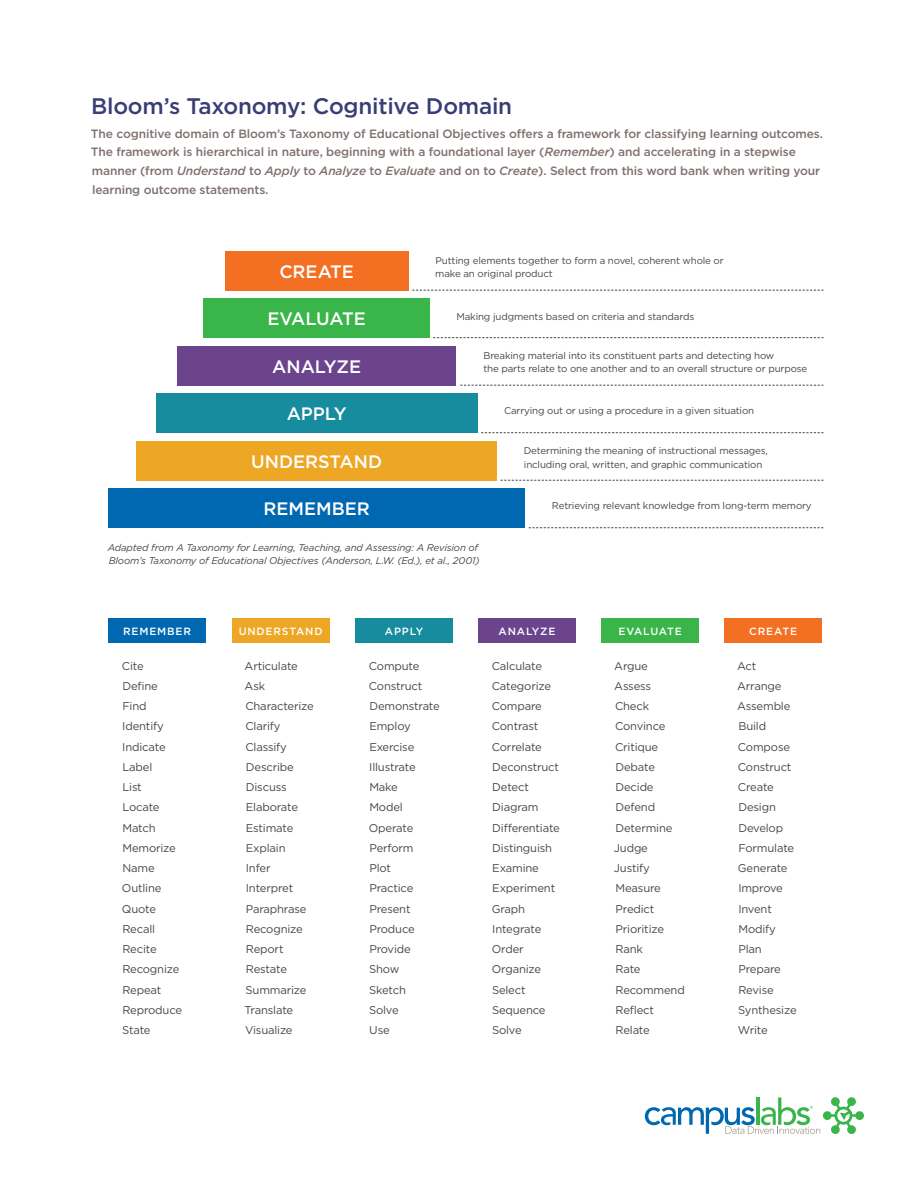
<style>
.page{position:relative;width:918px;height:1188px;background:#fff}
.page>*{position:absolute;margin:0;border:0;box-sizing:border-box;transform-origin:0 0}
.t1{font:500 22.5px "Gotham";letter-spacing:-.01em;color:#383d75}
.t2{font:500 18px "Gotham";color:#fff}
.t3{font:500 18px "Gotham";letter-spacing:-.02em;color:#fff}
.t4{font:500 12px/18.8px "Gotham";letter-spacing:-.01em;color:#7d716d}
.t5{font:11.25px/20.2px "Gotham";letter-spacing:-.015em;color:#474648}
.t6{font:500 10.5px "Gotham";letter-spacing:.08em;color:#fff}
.t7{font:500 10.5px "Gotham";letter-spacing:.06em;color:#fff}
.t8{font:9.75px/13.5px "Gotham";letter-spacing:-.015em;color:#474648}
.t9{font:italic 9.75px/13.5px "Gotham";letter-spacing:-.015em;color:#474648}
.s1{font-style:italic}
</style>
<div class="page">
<svg style="left:645px;top:1097px;width:219px;height:37px"></svg>
<div style="left:225px;top:251px;width:183px;height:40px;background:#f36f21"></div>
<div style="left:203px;top:298px;width:227px;height:40px;background:#39b54a"></div>
<div style="left:177px;top:346px;width:279px;height:40px;background:#6c448d"></div>
<div style="left:156px;top:393px;width:322px;height:40px;background:#178c9e"></div>
<div style="left:136px;top:441px;width:361px;height:40px;background:#eea724"></div>
<div style="left:108px;top:488px;width:417px;height:40px;background:#0067b1"></div>
<div style="left:232px;top:619px;width:98px;height:24px;background:#eea724"></div>
<div style="left:355px;top:619px;width:98px;height:24px;background:#178c9e"></div>
<div style="left:478px;top:619px;width:98px;height:24px;background:#6c448d"></div>
<div style="left:601px;top:619px;width:98px;height:24px;background:#39b54a"></div>
<div style="left:724px;top:619px;width:98px;height:24px;background:#f36f21"></div>
<div style="left:108px;top:619px;width:98px;height:24px;background:#0067b1"></div>
<svg style="left:412px;top:290px;width:412px;height:1px"></svg>
<svg style="left:460px;top:385px;width:363px;height:1px"></svg>
<svg style="left:501px;top:480px;width:323px;height:1px"></svg>
<svg style="left:529px;top:527px;width:295px;height:1px"></svg>
<svg style="left:481px;top:432px;width:343px;height:1px"></svg>
<svg style="left:433px;top:337px;width:391px;height:1px"></svg>
<h1 class="t1" style="left:91px;top:91px;width:423px">Bloom’s Taxonomy: Cognitive Domain</h1>
<p class="t4" style="left:91px;top:124px;width:734px">The cognitive domain of Bloom’s Taxonomy of Educational Objectives offers a framework for classifying learning outcomes.<br>The framework is hierarchical in nature, beginning with a foundational layer (<span class="s1">Remember</span>) and accelerating in a stepwise manner (from <span class="s1">Understand</span> to <span class="s1">Apply</span> to <span class="s1">Analyze</span> to <span class="s1">Evaluate</span> and on to <span class="s1">Create</span>). Select from this word bank when writing your learning outcome statements.</p>
<h2 class="t2" style="left:279px;top:260px;width:76px">CREATE</h2>
<h2 class="t3" style="left:268px;top:307px;width:100px">EVALUATE</h2>
<h2 class="t2" style="left:272px;top:355px;width:90px">ANALYZE</h2>
<h2 class="t2" style="left:287px;top:402px;width:61px">APPLY</h2>
<h2 class="t2" style="left:251px;top:450px;width:132px">UNDERSTAND</h2>
<h2 class="t2" style="left:263px;top:497px;width:108px">REMEMBER</h2>
<p class="t8" style="left:435px;top:254px;width:290px">Putting elements together to form a novel, coherent whole or make an original product</p>
<p class="t8" style="left:456px;top:310px;width:239px">Making judgments based on criteria and standards</p>
<p class="t8" style="left:483px;top:349px;width:325px">Breaking material into its constituent parts and detecting how<br>the parts relate to one another and to an overall structure or purpose</p>
<p class="t8" style="left:504px;top:404px;width:252px">Carrying out or using a procedure in a given situation</p>
<p class="t8" style="left:524px;top:444px;width:246px">Determining the meaning of instructional messages, including oral, written, and graphic communication</p>
<p class="t8" style="left:552px;top:499px;width:261px">Retrieving relevant knowledge from long-term memory</p>
<p class="t9" style="left:108px;top:540px;width:373px">Adapted from A Taxonomy for Learning, Teaching, and Assessing: A Revision of<br>Bloom’s Taxonomy of Educational Objectives (Anderson, L.W. (Ed.), et al., 2001)</p>
<p class="t6" style="left:123px;top:625px;width:69px">REMEMBER</p>
<p class="t6" style="left:239px;top:625px;width:85px">UNDERSTAND</p>
<p class="t6" style="left:385px;top:625px;width:40px">APPLY</p>
<p class="t6" style="left:499px;top:625px;width:58px">ANALYZE</p>
<p class="t7" style="left:619px;top:625px;width:65px">EVALUATE</p>
<p class="t6" style="left:749px;top:625px;width:49px">CREATE</p>
<p class="t5" style="left:122px;top:655px;width:62px">Cite<br>Define<br>Find<br>Identify<br>Indicate<br>Label<br>List<br>Locate<br>Match<br>Memorize<br>Name<br>Outline<br>Quote<br>Recall<br>Recite<br>Recognize<br>Repeat<br>Reproduce<br>State</p>
<p class="t5" style="left:245px;top:655px;width:71px">Articulate<br>Ask<br>Characterize<br>Clarify<br>Classify<br>Describe<br>Discuss<br>Elaborate<br>Estimate<br>Explain<br>Infer<br>Interpret<br>Paraphrase<br>Recognize<br>Report<br>Restate<br>Summarize<br>Translate<br>Visualize</p>
<p class="t5" style="left:369px;top:655px;width:72px">Compute<br>Construct<br>Demonstrate<br>Employ<br>Exercise<br>Illustrate<br>Make<br>Model<br>Operate<br>Perform<br>Plot<br>Practice<br>Present<br>Produce<br>Provide<br>Show<br>Sketch<br>Solve<br>Use</p>
<p class="t5" style="left:492px;top:655px;width:70px">Calculate<br>Categorize<br>Compare<br>Contrast<br>Correlate<br>Deconstruct<br>Detect<br>Diagram<br>Differentiate<br>Distinguish<br>Examine<br>Experiment<br>Graph<br>Integrate<br>Order<br>Organize<br>Select<br>Sequence<br>Solve</p>
<p class="t5" style="left:614px;top:655px;width:72px">Argue<br>Assess<br>Check<br>Convince<br>Critique<br>Debate<br>Decide<br>Defend<br>Determine<br>Judge<br>Justify<br>Measure<br>Predict<br>Prioritize<br>Rank<br>Rate<br>Recommend<br>Reflect<br>Relate</p>
<p class="t5" style="left:737px;top:655px;width:61px">Act<br>Arrange<br>Assemble<br>Build<br>Compose<br>Construct<br>Create<br>Design<br>Develop<br>Formulate<br>Generate<br>Improve<br>Invent<br>Modify<br>Plan<br>Prepare<br>Revise<br>Synthesize<br>Write</p>
</div>
